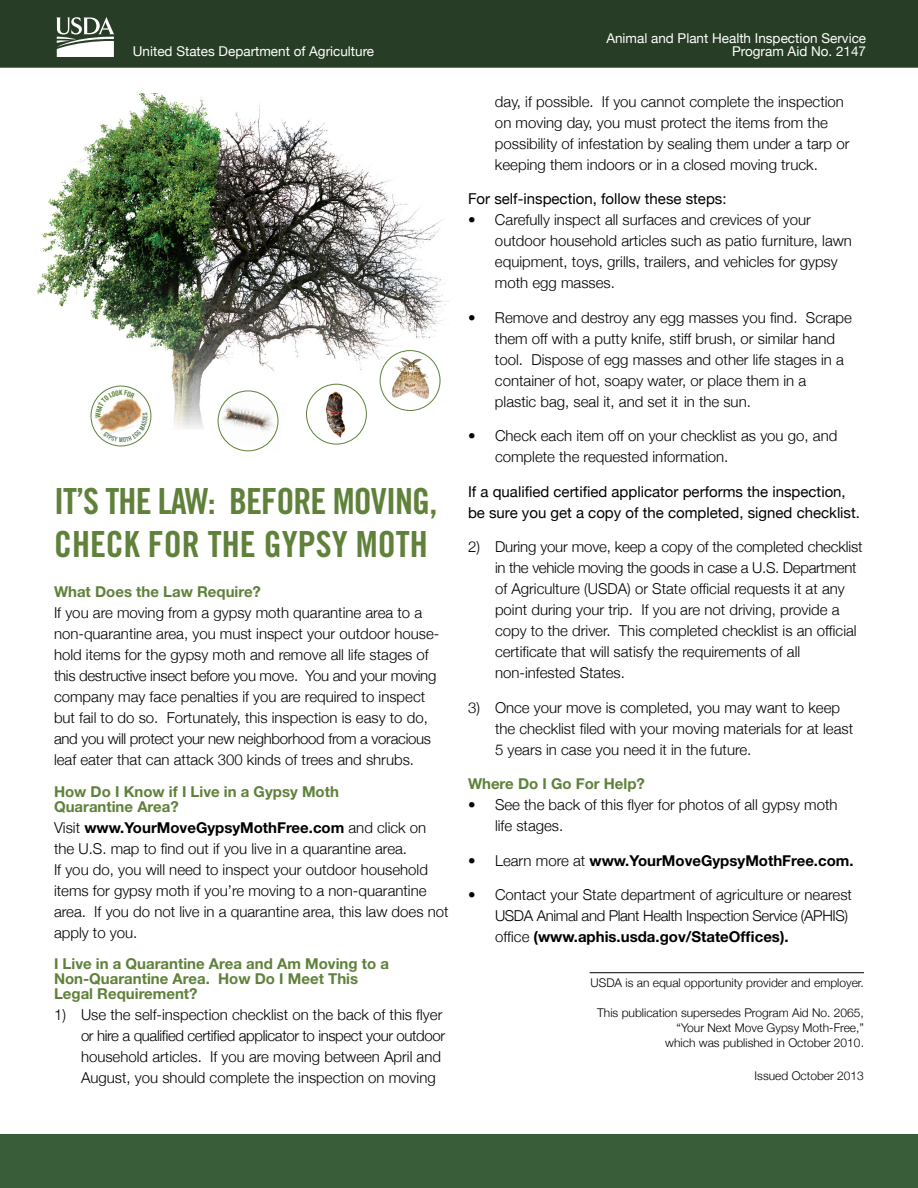
<style>
.page{position:relative;width:918px;height:1188px;background:#fff}
.page>*{position:absolute;margin:0;border:0;box-sizing:border-box;transform-origin:0 0}
.t1{font:36px/43.2px "Trade Gothic Bold Cond Twenty";letter-spacing:-.025em;color:#5f813a}
.t2{font:300 15px/21px "Helvetica Neue";color:#000}
.t3{font:700 15px/15px "Helvetica Neue";color:#5f813a}
.t4{font:15px/21px "Helvetica Neue";color:#000}
.t5{font:300 15px/21px "Helvetica Neue";letter-spacing:-.02em;color:#000}
.t6{font:700 15px "Helvetica Neue";color:#000}
.t7{font:13.5px/13.5px "Helvetica Neue";color:#fff;text-align:right}
.t8{font:300 12px/15px "Helvetica Neue";color:#000;text-align:right}
.s1{font-weight:700}
.s2{font-weight:300}
</style>
<div class="page">
<div style="left:0;top:1134px;width:918px;height:54px;background:#3a5d39"></div>
<img style="left:37px;top:94px;width:412px;height:336px">
<hr style="left:590px;top:972px;width:274px;height:1px;background:#000">
<img style="left:215px;top:390px;width:73px;height:62px">
<div style="left:218px;top:390px;width:60px;height:61px;border:1px solid #5f813a;border-radius:50%"></div>
<img style="left:388px;top:357px;width:50px;height:43px">
<div style="left:380px;top:350px;width:61px;height:61px;border:1px solid #5f813a;border-radius:50%"></div>
<img style="left:325px;top:390px;width:22px;height:48px">
<div style="left:306px;top:384px;width:61px;height:61px;border:1px solid #5f813a;border-radius:50%"></div>
<div style="left:0;top:0;width:918px;height:68px;background:#273d25"></div>
<svg style="left:56px;top:17px;width:59px;height:40px"></svg>
<svg style="left:95px;top:390px;width:53px;height:52px"></svg>
<p class="t7" style="left:133px;top:44px;width:243px">United States Department of Agriculture</p>
<h1 class="t1" style="left:54px;top:479px;width:385px">IT’S THE LAW: BEFORE MOVING,<br>CHECK FOR THE GYPSY MOTH</h1>
<p class="t3" style="left:54px;top:584px;width:208px">What Does the Law Require?</p>
<p class="t2" style="left:54px;top:602px;width:387px">If you are moving from a gypsy moth quarantine area to a non-quarantine area, you must inspect your outdoor house&shy;hold items for the gypsy moth and remove all life stages of this destructive insect before you move. You and your moving company may face penalties if you are required to inspect but fail to do so. Fortunately, this inspection is easy to do, and you will protect your new neighborhood from a voracious leaf eater that can attack 300 kinds of trees and shrubs.</p>
<p class="t3" style="left:54px;top:783px;width:286px">How Do I Know if I Live in a Gypsy Moth<br>Quarantine Area?</p>
<p class="t2" style="left:54px;top:816px;width:396px">Visit <span class="s1">www.YourMoveGypsyMothFree.com</span> and click on the U.S. map to find out if you live in a quarantine area.<br>If you do, you will need to inspect your outdoor household items for gypsy moth if you’re moving to a non-quarantine area. If you do not live in a quarantine area, this law does not apply to you.</p>
<p class="t3" style="left:54px;top:956px;width:336px">I Live in a Quarantine Area and Am Moving to a<br>Non-Quarantine Area. How Do I Meet This<br>Legal Requirement?</p>
<p class="t2" style="left:81px;top:1004px;width:366px;text-indent:-27px">1) Use the self-inspection checklist on the back of this flyer or hire a qualified certified applicator to inspect your outdoor household articles. If you are moving between April and August, you should complete the inspection on moving</p>
<p class="t7" style="left:606px;top:31px;width:261px">Animal and Plant Health Inspection Service<br>Program Aid No. 2147</p>
<p class="t2" style="left:495px;top:90px;width:356px">day, if possible. If you cannot complete the inspection on moving day, you must protect the items from the possibility of infestation by sealing them under a tarp or keeping them indoors or in a closed moving truck.</p>
<p class="t4" style="left:468px;top:188px;width:260px">For self-inspection, follow these steps:</p>
<p class="t2" style="left:495px;top:209px;width:359px;text-indent:-27px">• Carefully inspect all surfaces and crevices of your outdoor household articles such as patio furniture, lawn equipment, toys, grills, trailers, and vehicles for gypsy moth egg masses.</p>
<p class="t2" style="left:495px;top:306px;width:359px;text-indent:-27px">• Remove and destroy any egg masses you find. Scrape them off with a putty knife, stiff brush, or similar hand tool. Dispose of egg masses and other life stages in a container of hot, soapy water, or place them in a<br>plastic bag, seal it, and set it in the sun.</p>
<p class="t2" style="left:495px;top:425px;width:344px;text-indent:-27px">• Check each item off on your checklist as you go, and complete the requested information.</p>
<p class="t4" style="left:468px;top:481px;width:394px">If a qualified certified applicator performs the inspection, be sure you get a copy of the completed, signed checklist.</p>
<p class="t2" style="left:495px;top:536px;width:369px;text-indent:-27px">2) During your move, keep a copy of the completed checklist in the vehicle moving the goods in case a U.S. Department of Agriculture (USDA) or State official requests it at any point during your trip. If you are not driving, provide a copy to the driver. This completed checklist is an official certificate that will satisfy the requirements of all non-infested States.</p>
<p class="t2" style="left:495px;top:696px;width:360px;text-indent:-27px">3) Once your move is completed, you may want to keep the checklist filed with your moving materials for at least<br>5 years in case you need it in the future.</p>
<p class="t3" style="left:468px;top:776px;width:178px">Where Do I Go For Help?</p>
<p class="t2" style="left:495px;top:794px;width:344px;text-indent:-27px">• See the back of this flyer for photos of all gypsy moth life stages.</p>
<p class="t6" style="left:468px;top:851px;width:387px"><span class="s2">• Learn more at</span> www.YourMoveGypsyMothFree.com.</p>
<p class="t5" style="left:495px;top:884px;width:359px;text-indent:-27px">• Contact your State department of agriculture or nearest<br>USDA Animal and Plant Health Inspection Service (APHIS) office <span class="s1">(www.aphis.usda.gov/StateOffices).</span></p>
<p class="t8" style="left:591px;top:975px;width:275px">USDA is an equal opportunity provider and employer.</p>
<p class="t8" style="left:597px;top:1005px;width:268px">This publication supersedes Program Aid No. 2065, “Your Next Move Gypsy Moth-Free,”<br>which was published in October 2010.</p>
<p class="t8" style="left:755px;top:1068px;width:111px">Issued October 2013</p>
</div>
